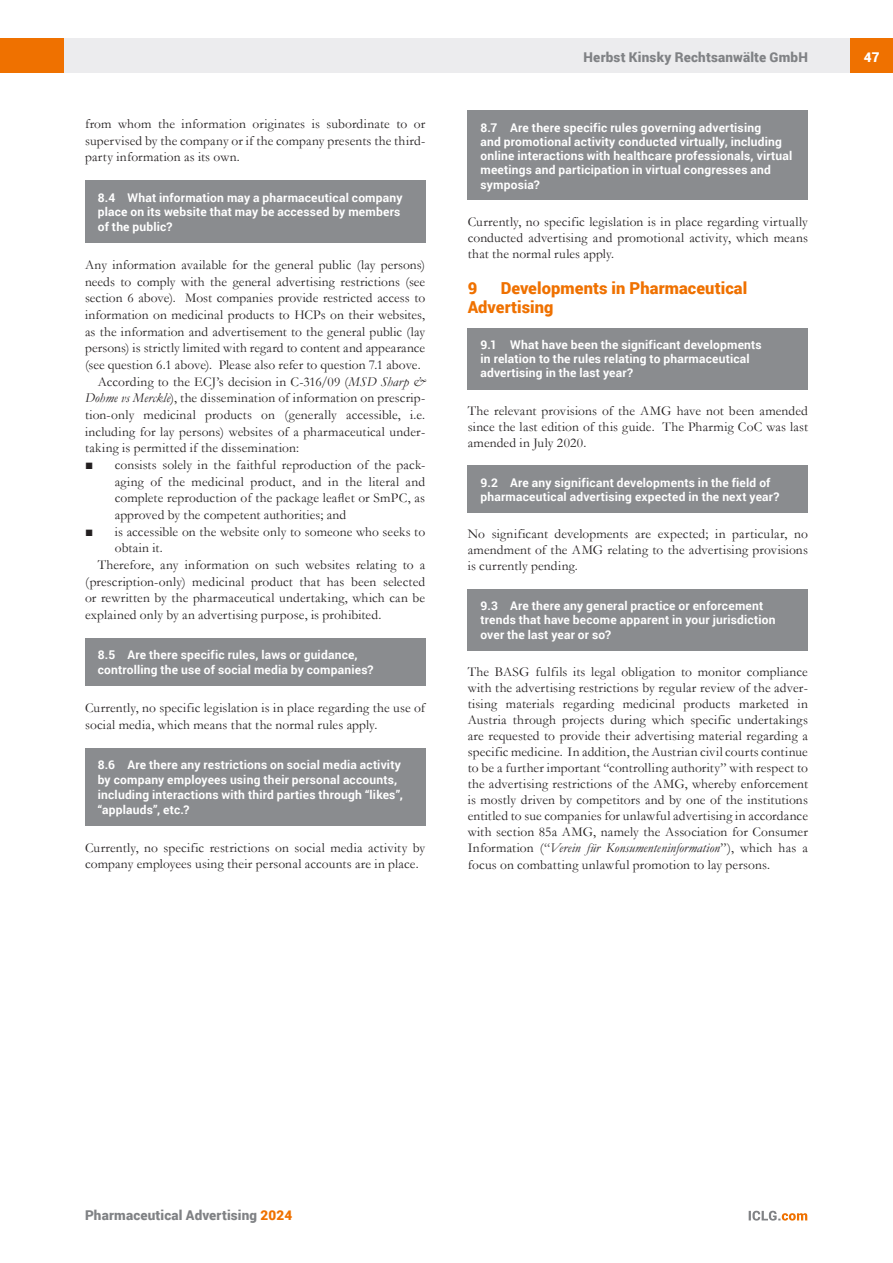
<style>
.page{position:relative;width:893px;height:1263px;background:#fff}
.page>*{position:absolute;margin:0;border:0;box-sizing:border-box;transform-origin:0 0}
.t1{font:900 16.5px/19.6px "Roboto";letter-spacing:.005em;color:#ef7100}
.t2{font:13.5px/16px "Garamond";letter-spacing:.01em;color:#231f20;text-align:justify}
.t3{font:900 13.5px "Roboto";letter-spacing:.015em;color:#808285}
.t4{font:900 13.5px "Roboto";color:#fff}
.t5{font:700 12px/14.2px "Roboto";letter-spacing:.015em;color:#fff}
.s1{font-style:italic}
.s2{color:#ef7100}
</style>
<div class="page">
<div style="left:64px;top:38px;width:786px;height:34px;background:#ececee"></div>
<div style="left:850px;top:38px;width:43px;height:34px;background:#ef7100"></div>
<div style="left:0;top:38px;width:64px;height:34px;background:#ef7100"></div>
<svg style="left:749px;top:1211px;width:58px;height:9px"></svg>
<div style="left:468px;top:111px;width:340px;height:89px;background:#8a8c8f"></div>
<div style="left:468px;top:328px;width:340px;height:61px;background:#8a8c8f"></div>
<div style="left:468px;top:465px;width:340px;height:48px;background:#8a8c8f"></div>
<div style="left:468px;top:589px;width:340px;height:61px;background:#8a8c8f"></div>
<div style="left:85px;top:180px;width:340px;height:63px;background:#8a8c8f"></div>
<div style="left:85px;top:638px;width:340px;height:48px;background:#8a8c8f"></div>
<div style="left:85px;top:748px;width:340px;height:77px;background:#8a8c8f"></div>
<p class="t2" style="left:85px;top:115px;width:342px;line-height:16.6px">from whom the information originates is subordinate to or supervised by the company or if the company presents the third&shy;party information as its own.</p>
<p class="t5" style="left:98px;top:189px;width:306px;line-height:14.9px">8.4 What information may a pharmaceutical company place on its website that may be accessed by members of the public?</p>
<p class="t2" style="left:85px;top:257px;width:342px">Any information available for the general public (lay persons)</p>
<p class="t2" style="left:85px;top:273px;width:342px">needs to comply with the general advertising restrictions (see</p>
<p class="t2" style="left:85px;top:290px;width:342px">section 6 above). Most companies provide restricted access to</p>
<p class="t2" style="left:85px;top:306px;width:342px">information on medicinal products to HCPs on their websites,</p>
<p class="t2" style="left:85px;top:323px;width:342px">as the information and advertisement to the general public (lay</p>
<p class="t2" style="left:85px;top:340px;width:342px">persons) is strictly limited with regard to content and appearance</p>
<p class="t2" style="left:85px;top:356px;width:337px">(see question 6.1 above). Please also refer to question 7.1 above.</p>
<p class="t2" style="left:98px;top:373px;width:329px">According to the ECJ’s decision in C-316/09 (<span class="s1">MSD Sharp &amp;</span></p>
<p class="t2" style="left:85px;top:390px;width:342px"><span class="s1">Dohme vs Merckle</span>), the dissemination of information on prescrip-</p>
<p class="t2" style="left:85px;top:406px;width:342px">tion-only medicinal products on (generally accessible, i.e.</p>
<p class="t2" style="left:85px;top:423px;width:342px">including for lay persons) websites of a pharmaceutical under-</p>
<p class="t2" style="left:85px;top:440px;width:216px">taking is permitted if the dissemination:</p>
<p class="t2" style="left:115px;top:456px;width:312px;line-height:16.6px;text-indent:-30px">■ consists solely in the faithful reproduction of the pack&shy;aging of the medicinal product, and in the literal and complete reproduction of the package leaflet or SmPC, as approved by the competent authorities; and</p>
<p class="t2" style="left:85px;top:523px;width:342px">■ is accessible on the website only to someone who seeks to</p>
<p class="t2" style="left:115px;top:540px;width:50px">obtain it.</p>
<p class="t2" style="left:98px;top:556px;width:329px">Therefore, any information on such websites relating to a</p>
<p class="t2" style="left:85px;top:573px;width:342px">(prescription-only) medicinal product that has been selected</p>
<p class="t2" style="left:85px;top:590px;width:342px">or rewritten by the pharmaceutical undertaking, which can be</p>
<p class="t2" style="left:85px;top:606px;width:298px">explained only by an advertising purpose, is prohibited.</p>
<p class="t5" style="left:98px;top:647px;width:277px;line-height:14.9px">8.5 Are there specific rules, laws or guidance, controlling the use of social media by companies?</p>
<p class="t2" style="left:85px;top:699px;width:342px;line-height:16.6px">Currently, no specific legislation is in place regarding the use of social media, which means that the normal rules apply.</p>
<p class="t5" style="left:98px;top:757px;width:306px;line-height:14.9px">8.6 Are there any restrictions on social media activity by company employees using their personal accounts, including interactions with third parties through “likes”, “applauds”, etc.?</p>
<p class="t2" style="left:85px;top:838px;width:342px;line-height:16.6px">Currently, no specific restrictions on social media activity by company employees using their personal accounts are in place.</p>
<p class="t3" style="left:584px;top:48px;width:226px">Herbst Kinsky Rechtsanwälte GmbH</p>
<p class="t4" style="left:864px;top:48px;width:17px">47</p>
<p class="t5" style="left:480px;top:120px;width:313px">8.7 Are there specific rules governing advertising<br>and promotional activity conducted virtually, including online interactions with healthcare professionals, virtual meetings and participation in virtual congresses and symposia?</p>
<p class="t2" style="left:468px;top:213px;width:342px">Currently, no specific legislation is in place regarding virtually conducted advertising and promotional activity, which means that the normal rules apply.</p>
<p class="t1" style="left:468px;top:277px;width:11px">9</p>
<p class="t1" style="left:468px;top:277px;width:281px;text-indent:33px">Developments in Pharmaceutical<br>Advertising</p>
<p class="t5" style="left:480px;top:337px;width:283px">9.1 What have been the significant developments in relation to the rules relating to pharmaceutical advertising in the last year?</p>
<p class="t2" style="left:468px;top:402px;width:342px">The relevant provisions of the AMG have not been amended since the last edition of this guide. The Pharmig CoC was last amended in July 2020.</p>
<p class="t5" style="left:480px;top:475px;width:301px">9.2 Are any significant developments in the field of pharmaceutical advertising expected in the next year?</p>
<p class="t2" style="left:468px;top:526px;width:342px">No significant developments are expected; in particular, no amendment of the AMG relating to the advertising provisions is currently pending.</p>
<p class="t5" style="left:480px;top:598px;width:296px">9.3 Are there any general practice or enforcement trends that have become apparent in your jurisdiction over the last year or so?</p>
<p class="t2" style="left:468px;top:663px;width:342px">The BASG fulfils its legal obligation to monitor compliance with the advertising restrictions by regular review of the adver&shy;tising materials regarding medicinal products marketed in Austria through projects during which specific undertakings are requested to provide their advertising material regarding a specific medicine. In addition, the Austrian civil courts continue to be a further important “controlling authority” with respect to the advertising restrictions of the AMG, whereby enforcement is mostly driven by competitors and by one of the institutions entitled to sue companies for unlawful advertising in accordance with section 85a AMG, namely the Association for Consumer Information (“<span class="s1">Verein für Konsumenteninformation</span>”), which has a focus on combatting unlawful promotion to lay persons.</p>
<p class="t3" style="left:85px;top:1206px;width:209px">Pharmaceutical Advertising <span class="s2">2024</span></p>
</div>
